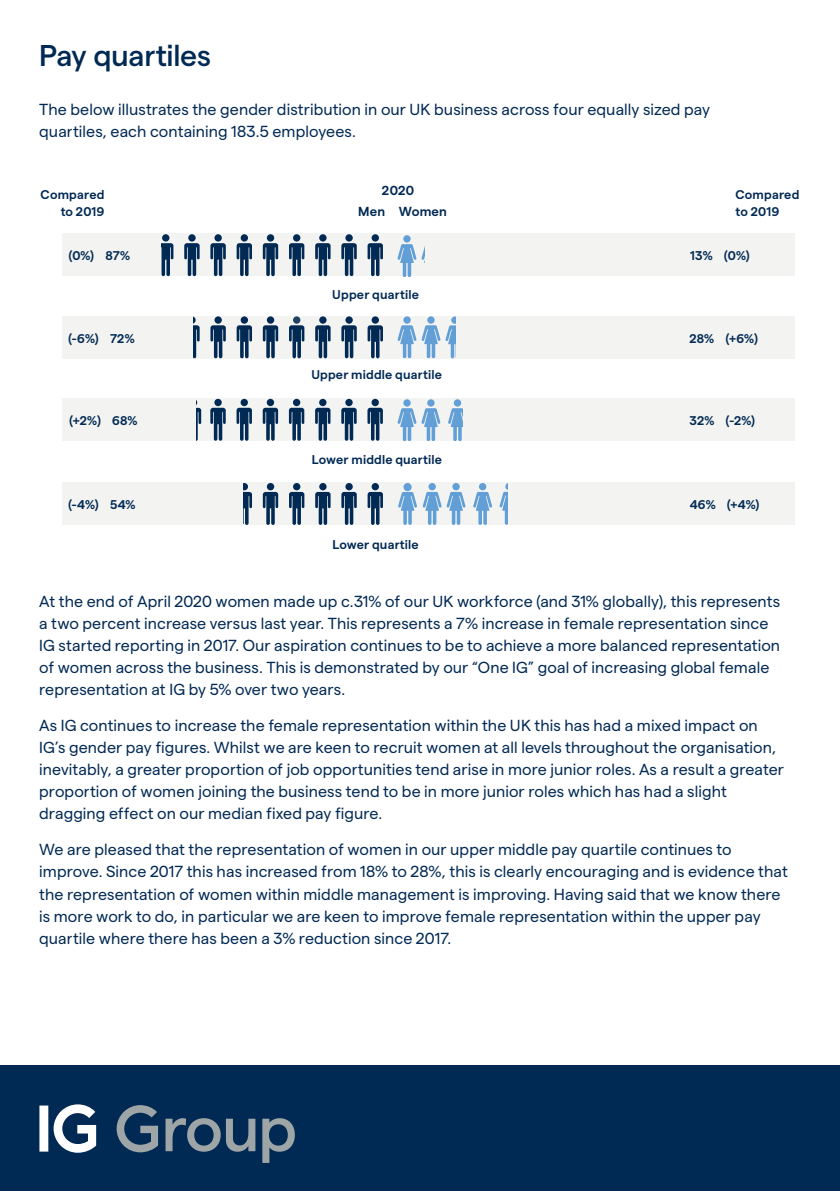
<style>
.page{position:relative;width:840px;height:1191px;background:#fff}
.page>*{position:absolute;margin:0;border:0;box-sizing:border-box;transform-origin:0 0}
.t1{font:500 30px "Matter SQ";letter-spacing:-.01em;color:#002954}
.body{font:16px/22px "Matter SQ";letter-spacing:.005em;color:#002954}
.body-2{font:600 13.2px "Matter SQ";letter-spacing:.015em;color:#002954}
.body-3{font:600 12.6px/16.2px "Matter SQ";letter-spacing:.015em;color:#002954;text-align:right}
</style>
<div class="page">
<div style="left:62px;top:398px;width:732px;height:43px;background:#f3f3f1"></div>
<svg style="left:397px;top:408px;width:43px;height:33px"></svg>
<svg style="left:448px;top:408px;width:14px;height:33px"></svg>
<div style="left:403px;top:399px;width:7px;height:7px;background:#619fd6;border-radius:50%"></div>
<div style="left:427px;top:399px;width:7px;height:7px;background:#619fd6;border-radius:50%"></div>
<div style="left:453px;top:399px;width:8px;height:7px;background:#619fd6;border-radius:50%"></div>
<div style="left:371px;top:399px;width:7px;height:7px;background:#002954;border-radius:50%"></div>
<svg style="left:367px;top:408px;width:15px;height:33px"></svg>
<div style="left:345px;top:399px;width:7px;height:7px;background:#002954;border-radius:50%"></div>
<svg style="left:341px;top:408px;width:15px;height:33px"></svg>
<div style="left:319px;top:399px;width:7px;height:7px;background:#002954;border-radius:50%"></div>
<svg style="left:315px;top:408px;width:15px;height:33px"></svg>
<div style="left:293px;top:399px;width:7px;height:7px;background:#002954;border-radius:50%"></div>
<svg style="left:289px;top:408px;width:15px;height:33px"></svg>
<div style="left:266px;top:399px;width:8px;height:7px;background:#002954;border-radius:50%"></div>
<svg style="left:262px;top:408px;width:16px;height:33px"></svg>
<div style="left:240px;top:399px;width:8px;height:7px;background:#002954;border-radius:50%"></div>
<svg style="left:236px;top:408px;width:16px;height:33px"></svg>
<div style="left:214px;top:399px;width:8px;height:7px;background:#002954;border-radius:50%"></div>
<svg style="left:210px;top:408px;width:15px;height:33px"></svg>
<div style="left:62px;top:234px;width:732px;height:42px;background:#f3f3f1"></div>
<div style="left:403px;top:235px;width:7px;height:7px;background:#619fd6;border-radius:50%"></div>
<svg style="left:397px;top:244px;width:27px;height:32px"></svg>
<div style="left:371px;top:234px;width:8px;height:8px;background:#002954;border-radius:50%"></div>
<svg style="left:367px;top:243px;width:16px;height:33px"></svg>
<div style="left:345px;top:234px;width:7px;height:8px;background:#002954;border-radius:50%"></div>
<svg style="left:341px;top:243px;width:15px;height:33px"></svg>
<div style="left:319px;top:234px;width:7px;height:8px;background:#002954;border-radius:50%"></div>
<svg style="left:315px;top:243px;width:15px;height:33px"></svg>
<div style="left:293px;top:234px;width:7px;height:8px;background:#002954;border-radius:50%"></div>
<svg style="left:289px;top:243px;width:15px;height:33px"></svg>
<div style="left:267px;top:234px;width:7px;height:8px;background:#002954;border-radius:50%"></div>
<svg style="left:263px;top:243px;width:15px;height:33px"></svg>
<div style="left:240px;top:234px;width:8px;height:8px;background:#002954;border-radius:50%"></div>
<svg style="left:236px;top:243px;width:16px;height:33px"></svg>
<div style="left:214px;top:234px;width:8px;height:8px;background:#002954;border-radius:50%"></div>
<svg style="left:210px;top:243px;width:16px;height:33px"></svg>
<div style="left:188px;top:234px;width:7px;height:8px;background:#002954;border-radius:50%"></div>
<svg style="left:184px;top:243px;width:15px;height:33px"></svg>
<div style="left:162px;top:234px;width:7px;height:8px;background:#002954;border-radius:50%"></div>
<svg style="left:162px;top:243px;width:11px;height:33px"></svg>
<div style="left:62px;top:316px;width:732px;height:42px;background:#f3f3f1"></div>
<div style="left:403px;top:316px;width:7px;height:8px;background:#619fd6;border-radius:50%"></div>
<div style="left:371px;top:316px;width:8px;height:8px;background:#002954;border-radius:50%"></div>
<svg style="left:367px;top:325px;width:16px;height:33px"></svg>
<div style="left:345px;top:316px;width:7px;height:8px;background:#002954;border-radius:50%"></div>
<svg style="left:341px;top:325px;width:15px;height:33px"></svg>
<div style="left:319px;top:316px;width:7px;height:8px;background:#002954;border-radius:50%"></div>
<svg style="left:315px;top:325px;width:15px;height:33px"></svg>
<div style="left:293px;top:316px;width:7px;height:8px;background:#1f425e;border-radius:50%"></div>
<svg style="left:289px;top:325px;width:15px;height:33px"></svg>
<div style="left:267px;top:316px;width:7px;height:8px;background:#002954;border-radius:50%"></div>
<svg style="left:263px;top:325px;width:15px;height:33px"></svg>
<svg style="left:240px;top:316px;width:8px;height:8px"></svg>
<svg style="left:236px;top:325px;width:16px;height:33px"></svg>
<div style="left:214px;top:316px;width:8px;height:8px;background:#002954;border-radius:50%"></div>
<svg style="left:210px;top:325px;width:16px;height:33px"></svg>
<div style="left:188px;top:316px;width:7px;height:8px;background:#002954;border-radius:50%"></div>
<svg style="left:193px;top:325px;width:6px;height:33px"></svg>
<div style="left:427px;top:316px;width:7px;height:8px;background:#619fd6;border-radius:50%"></div>
<div style="left:62px;top:482px;width:732px;height:43px;background:#f3f3f1"></div>
<svg style="left:398px;top:492px;width:18px;height:33px"></svg>
<svg style="left:422px;top:492px;width:43px;height:33px"></svg>
<svg style="left:473px;top:492px;width:18px;height:33px"></svg>
<div style="left:428px;top:483px;width:7px;height:7px;background:#619fd6;border-radius:50%"></div>
<div style="left:452px;top:483px;width:7px;height:7px;background:#619fd6;border-radius:50%"></div>
<div style="left:478px;top:483px;width:8px;height:7px;background:#619fd6;border-radius:50%"></div>
<div style="left:371px;top:483px;width:8px;height:7px;background:#002954;border-radius:50%"></div>
<svg style="left:367px;top:492px;width:16px;height:33px"></svg>
<div style="left:345px;top:483px;width:7px;height:7px;background:#002954;border-radius:50%"></div>
<svg style="left:341px;top:492px;width:15px;height:33px"></svg>
<div style="left:319px;top:483px;width:7px;height:7px;background:#002954;border-radius:50%"></div>
<svg style="left:315px;top:492px;width:15px;height:33px"></svg>
<div style="left:293px;top:483px;width:7px;height:7px;background:#002954;border-radius:50%"></div>
<svg style="left:289px;top:492px;width:15px;height:33px"></svg>
<div style="left:267px;top:483px;width:7px;height:7px;background:#002954;border-radius:50%"></div>
<svg style="left:263px;top:492px;width:15px;height:33px"></svg>
<div style="left:240px;top:483px;width:8px;height:7px;background:#002954;border-radius:50%"></div>
<svg style="left:243px;top:492px;width:9px;height:33px"></svg>
<div style="left:403px;top:483px;width:8px;height:8px;background:#619fd6;border-radius:50%"></div>
<div style="left:154px;top:316px;width:39px;height:42px;background:#f3f3f1"></div>
<svg style="left:397px;top:325px;width:59px;height:33px"></svg>
<div style="left:451px;top:316px;width:7px;height:8px;background:#619fd6;border-radius:50%"></div>
<div style="left:456px;top:316px;width:57px;height:42px;background:#f3f3f1"></div>
<div style="left:190px;top:399px;width:7px;height:7px;background:#002954;border-radius:50%"></div>
<svg style="left:196px;top:408px;width:5px;height:33px"></svg>
<div style="left:154px;top:398px;width:42px;height:43px;background:#f3f3f1"></div>
<div style="left:190px;top:482px;width:53px;height:43px;background:#f3f3f1"></div>
<svg style="left:499px;top:492px;width:9px;height:33px"></svg>
<div style="left:505px;top:483px;width:7px;height:7px;background:#619fd6;border-radius:50%"></div>
<div style="left:508px;top:482px;width:33px;height:43px;background:#f3f3f1"></div>
<div style="left:0;top:1065px;width:839px;height:126px;background:#002954"></div>
<svg style="left:165px;top:1118px;width:55px;height:33px"></svg>
<svg style="left:226px;top:1118px;width:29px;height:33px"></svg>
<svg style="left:262px;top:1118px;width:33px;height:45px"></svg>
<svg style="left:39px;top:1104px;width:57px;height:48px"></svg>
<svg style="left:116px;top:1105px;width:42px;height:47px"></svg>
<h3 class="t1" style="left:39px;top:33px;width:173px">Pay quartiles</h3>
<p class="body" style="left:39px;top:97px;width:672px">The below illustrates the gender distribution in our UK business across four equally sized pay quartiles, each containing 183.5 employees.</p>
<p class="body-2" style="left:382px;top:181px;width:34px">2020</p>
<p class="body-3" style="left:41px;top:186px;width:65px">Compared to 2019</p>
<p class="body-3" style="left:735px;top:186px;width:65px;text-align:left">Compared to 2019</p>
<p class="body-2" style="left:358px;top:202px;width:29px">Men</p>
<p class="body-2" style="left:398px;top:202px;width:50px">Women</p>
<p class="body-3" style="left:69px;top:247px;width:63px">(0%) 87%</p>
<p class="body-3" style="left:690px;top:247px;width:61px">13% (0%)</p>
<p class="body-3" style="left:332px;top:285px;width:88px">Upper quartile</p>
<p class="body-3" style="left:68px;top:329px;width:68px">(-6%) 72%</p>
<p class="body-3" style="left:689px;top:329px;width:70px">28% (+6%)</p>
<p class="body-3" style="left:311px;top:365px;width:132px">Upper middle quartile</p>
<p class="body-3" style="left:69px;top:411px;width:69px">(+2%) 68%</p>
<p class="body-3" style="left:689px;top:411px;width:67px">32% (-2%)</p>
<p class="body-3" style="left:311px;top:450px;width:132px">Lower middle quartile</p>
<p class="body-3" style="left:68px;top:495px;width:68px">(-4%) 54%</p>
<p class="body-3" style="left:689px;top:495px;width:71px">46% (+4%)</p>
<p class="body-3" style="left:332px;top:535px;width:88px">Lower quartile</p>
<p class="body" style="left:39px;top:589px;width:742px">At the end of April 2020 women made up c.31% of our UK workforce (and 31% globally), this represents a two percent increase versus last year. This represents a 7% increase in female representation since IG started reporting in 2017. Our aspiration continues to be to achieve a more balanced representation of women across the business. This is demonstrated by our “One IG” goal of increasing global female representation at IG by 5% over two years.</p>
<p class="body" style="left:39px;top:713px;width:746px">As IG continues to increase the female representation within the UK this has had a mixed impact on IG’s gender pay figures. Whilst we are keen to recruit women at all levels throughout the organisation, inevitably, a greater proportion of job opportunities tend arise in more junior roles. As a result a greater proportion of women joining the business tend to be in more junior roles which has had a slight dragging effect on our median fixed pay figure.</p>
<p class="body" style="left:39px;top:837px;width:749px">We are pleased that the representation of women in our upper middle pay quartile continues to improve. Since 2017 this has increased from 18% to 28%, this is clearly encouraging and is evidence that the representation of women within middle management is improving. Having said that we know there is more work to do, in particular we are keen to improve female representation within the upper pay quartile where there has been a 3% reduction since 2017.</p>
</div>
